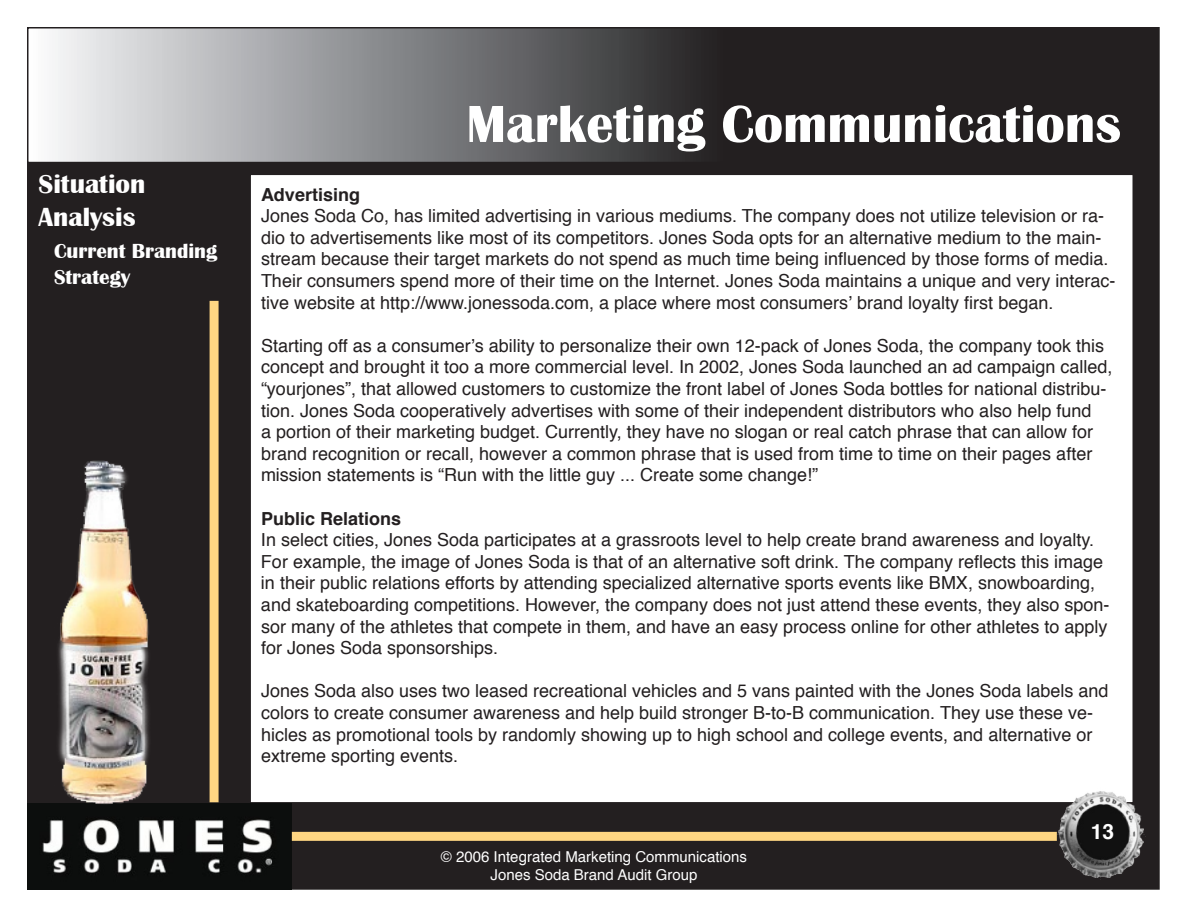
<style>
.page{position:relative;width:1188px;height:918px;background:#fff}
.page>*{position:absolute;margin:0;border:0;box-sizing:border-box;transform-origin:0 0}
.t1{font:700 54px "Britannic";color:#fff}
.t2{font:700 27px/32.4px "Britannic";color:#fff}
.t3{font:700 21px/25.2px "Britannic";color:#fff}
.t4{font:700 21px "Helvetica";color:#fff}
.t5{font:18px/21.6px "Helvetica";color:#231f20}
.t6{font:700 18px "Helvetica";color:#231f20}
.t7{font:15px/18px "Helvetica";color:#fff;text-align:center}
</style>
<div class="page">
<div style="left:28px;top:28px;width:1131px;height:861px;background:#231f20"></div>
<div style="left:250px;top:174px;width:883px;height:629px;background:#fff"></div>
<img style="left:1058px;top:787px;width:88px;height:91px">
<div style="left:28px;top:28px;width:696px;height:135px;background:linear-gradient(to right,#f7f9fb,#222224)"></div>
<div style="left:27px;top:27px;width:698px;height:136px;border:2px solid #231f20"></div>
<img style="left:27px;top:804px;width:264px;height:85px">
<img style="left:54px;top:460px;width:99px;height:345px">
<div style="left:210px;top:301px;width:9px;height:501px;background:#ffd682"></div>
<div style="left:292px;top:832px;width:765px;height:9px;background:#ffd682"></div>
<h2 class="t2" style="left:39px;top:168px;width:108px">Situation<br>Analysis</h2>
<p class="t3" style="left:54px;top:239px;width:165px">Current Branding<br>Strategy</p>
<h1 class="t1" style="left:467px;top:94px;width:656px">Marketing Communications</h1>
<p class="t6" style="left:261px;top:178px;width:101px">Advertising</p>
<p class="t5" style="left:261px;top:204px;width:856px">Jones Soda Co, has limited advertising in various mediums. The company does not utilize television or ra&shy;dio to advertisements like most of its competitors. Jones Soda opts for an alternative medium to the main&shy;stream because their target markets do not spend as much time being influenced by those forms of media.<br>Their consumers spend more of their time on the Internet. Jones Soda maintains a unique and very interac&shy;tive website at http://www.jonessoda.com, a place where most consumers’ brand loyalty first began.</p>
<p class="t5" style="left:261px;top:334px;width:853px">Starting off as a consumer’s ability to personalize their own 12-pack of Jones Soda, the company took this concept and brought it too a more commercial level. In 2002, Jones Soda launched an ad campaign called, “yourjones”, that allowed customers to customize the front label of Jones Soda bottles for national distribu&shy;tion. Jones Soda cooperatively advertises with some of their independent distributors who also help fund<br>a portion of their marketing budget. Currently, they have no slogan or real catch phrase that can allow for brand recognition or recall, however a common phrase that is used from time to time on their pages after mission statements is “Run with the little guy ... Create some change!”</p>
<p class="t6" style="left:261px;top:502px;width:142px">Public Relations</p>
<p class="t5" style="left:261px;top:528px;width:850px">In select cities, Jones Soda participates at a grassroots level to help create brand awareness and loyalty.<br>For example, the image of Jones Soda is that of an alternative soft drink. The company reflects this image in their public relations efforts by attending specialized alternative sports events like BMX, snowboarding, and skateboarding competitions. However, the company does not just attend these events, they also spon&shy;sor many of the athletes that compete in them, and have an easy process online for other athletes to apply for Jones Soda sponsorships.</p>
<p class="t5" style="left:261px;top:680px;width:849px">Jones Soda also uses two leased recreational vehicles and 5 vans painted with the Jones Soda labels and colors to create consumer awareness and help build stronger B-to-B communication. They use these ve&shy;hicles as promotional tools by randomly showing up to high school and college events, and alternative or extreme sporting events.</p>
<p class="t7" style="left:441px;top:848px;width:308px">© 2006 Integrated Marketing Communications<br>Jones Soda Brand Audit Group</p>
<p class="t4" style="left:1091px;top:813px;width:25px">13</p>
</div>
